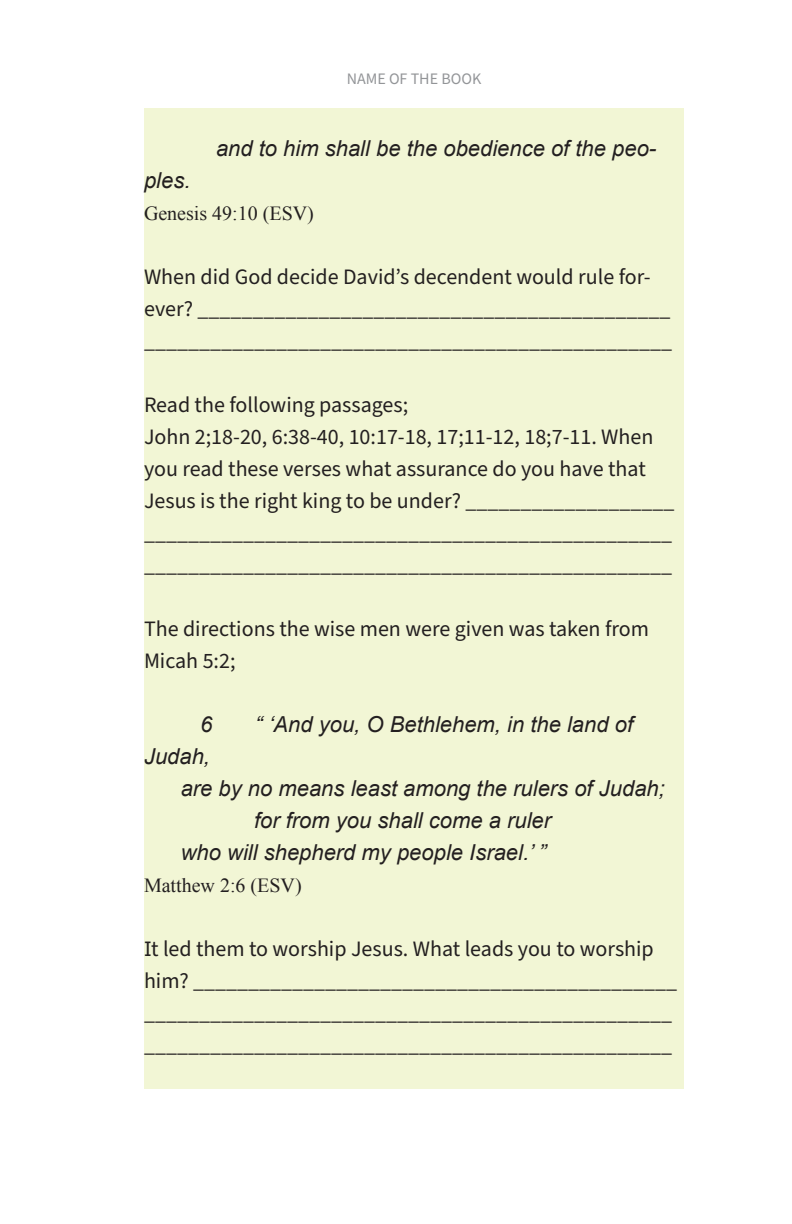
<style>
.page{position:relative;width:792px;height:1224px;background:#fff}
.page>*{position:absolute;margin:0;border:0;box-sizing:border-box;transform-origin:0 0}
.t1{font:22px/32px "Source Sans Pro";color:#231f20}
.t2{font:italic 22px "Arial";color:#231f20}
.t3{font:20px "Times New Roman";color:#231f20}
.t4{font:16px "Source Sans Pro";color:#939598}
</style>
<div class="page">
<div style="left:144px;top:108px;width:540px;height:981px;background:#f2f6d5"></div>
<p class="t4" style="left:347px;top:68px;width:136px">NAME OF THE BOOK</p>
<p class="t2" style="left:216px;top:134px;width:442px">and to him shall be the obedience of the peo-</p>
<p class="t2" style="left:144px;top:166px;width:48px">ples.</p>
<p class="t3" style="left:144px;top:200px;width:171px">Genesis 49:10 (ESV)</p>
<p class="t1" style="left:144px;top:261px;width:528px">When did God decide David’s decendent would rule for&shy;ever? ___________________________________________</p>
<p class="t1" style="left:144px;top:325px;width:529px">________________________________________________</p>
<p class="t1" style="left:144px;top:389px;width:266px">Read the following passages;</p>
<p class="t1" style="left:144px;top:421px;width:532px">John 2;18-20, 6:38-40, 10:17-18, 17;11-12, 18;7-11. When you read these verses what assurance do you have that<br>Jesus is the right king to be under? ___________________</p>
<p class="t1" style="left:144px;top:517px;width:529px">________________________________________________</p>
<p class="t1" style="left:144px;top:549px;width:529px">________________________________________________</p>
<p class="t1" style="left:144px;top:613px;width:507px">The directions the wise men were given was taken from<br>Micah 5:2;</p>
<p class="t2" style="left:200px;top:710px;width:14px">6</p>
<p class="t2" style="left:255px;top:710px;width:379px">“ ‘And you, O Bethlehem, in the land of</p>
<p class="t2" style="left:144px;top:742px;width:68px">Judah,</p>
<p class="t2" style="left:181px;top:774px;width:486px">are by no means least among the rulers of Judah;</p>
<p class="t2" style="left:254px;top:806px;width:299px">for from you shall come a ruler</p>
<p class="t2" style="left:181px;top:838px;width:367px">who will shepherd my people Israel.’ ”</p>
<p class="t3" style="left:144px;top:872px;width:159px">Matthew 2:6 (ESV)</p>
<p class="t1" style="left:144px;top:933px;width:535px">It led them to worship Jesus. What leads you to worship him? ____________________________________________</p>
<p class="t1" style="left:144px;top:997px;width:529px">________________________________________________</p>
<p class="t1" style="left:144px;top:1029px;width:529px">________________________________________________</p>
</div>
